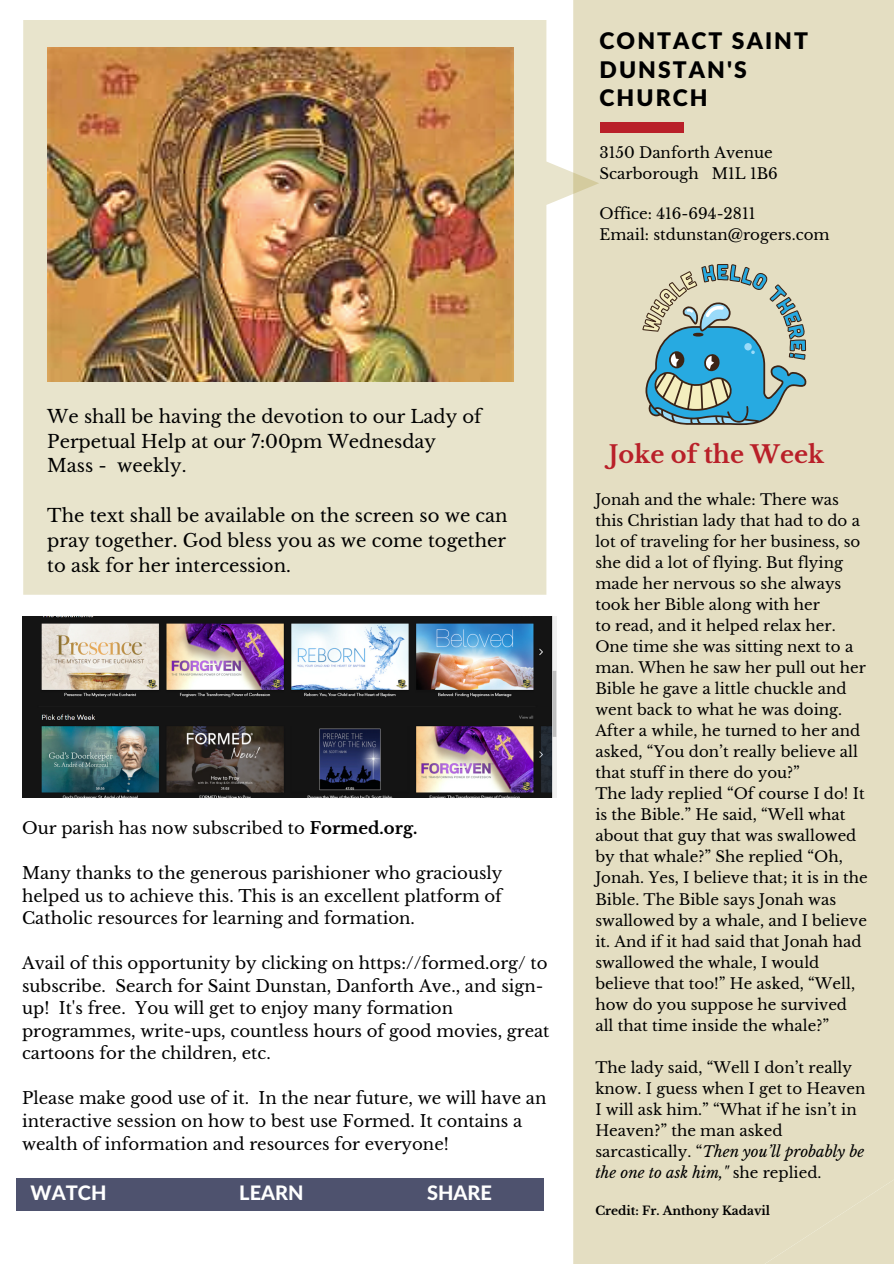
<style>
.page{position:relative;width:894px;height:1264px;background:#fff}
.page>*{position:absolute;margin:0;border:0;box-sizing:border-box;transform-origin:0 0}
.t1{font:700 24px "Libre Baskerville";color:#b92029}
.t2{font:900 22.95px/28.2px "Lato Latin";letter-spacing:.09em;color:#000}
.t3{font:800 19.95px "Lato Latin";color:#fff}
.t4{font:18px/24.8px "Libre Baskerville";color:#000}
.t5{font:16.5px/22.5px "Libre Baskerville";color:#000}
.t6{font:15px/21px "Libre Baskerville";color:#000}
.t7{font:700 12px "Libre Baskerville";color:#000}
.s1{font-weight:700}
.s2{font-style:italic}
</style>
<div class="page">
<div style="left:573px;top:0;width:320px;height:1263px;background:#e4dec2"></div>
<img style="left:22px;top:616px;width:534px;height:181px">
<div style="left:600px;top:123px;width:83px;height:10px;background:#b92029"></div>
<div style="left:16px;top:1178px;width:527px;height:31px;background:#4e526e"></div>
<svg style="left:23px;top:20px;width:576px;height:574px;background:#e9e5ce"></svg>
<img style="left:47px;top:48px;width:466px;height:333px">
<svg style="left:642px;top:264px;width:164px;height:161px;background:#93b6b6"></svg>
<p class="t2" style="left:599px;top:28px;width:210px">CONTACT SAINT<br>DUNSTAN'S<br>CHURCH</p>
<p class="t6" style="left:599px;top:143px;width:175px">3150 Danforth Avenue</p>
<p class="t6" style="left:599px;top:163px;width:180px">Scarborough M1L 1B6</p>
<p class="t6" style="left:599px;top:203px;width:157px">Office: 416-694-2811</p>
<p class="t6" style="left:599px;top:224px;width:231px">Email: stdunstan@rogers.com</p>
<p class="t4" style="left:47px;top:404px;width:436px">We shall be having the devotion to our Lady of<br>Perpetual Help at our 7:00pm Wednesday</p>
<p class="t4" style="left:47px;top:454px;width:141px">Mass - weekly.</p>
<p class="t4" style="left:47px;top:503px;width:461px;text-align:justify">The text shall be available on the screen so we can pray together. God bless you as we come together to ask for her intercession.</p>
<p class="t5" style="left:22px;top:817px;width:397px">Our parish has now subscribed to <span class="s1">Formed.org.</span></p>
<p class="t5" style="left:22px;top:862px;width:482px;text-align:justify">Many thanks to the generous parishioner who graciously helped us to achieve this. This is an excellent platform of Catholic resources for learning and formation.</p>
<p class="t5" style="left:22px;top:952px;width:529px">Avail of this opportunity by clicking on https://formed.org/ to subscribe. Search for Saint Dunstan, Danforth Ave., and sign&shy;up! It's free. You will get to enjoy many formation programmes, write-ups, countless hours of good movies, great cartoons for the children, etc.</p>
<p class="t5" style="left:22px;top:1087px;width:525px">Please make good use of it. In the near future, we will have an interactive session on how to best use Formed. It contains a wealth of information and resources for everyone!</p>
<p class="t3" style="left:31px;top:1184px;width:77px">WATCH</p>
<p class="t3" style="left:239px;top:1184px;width:66px">LEARN</p>
<p class="t3" style="left:427px;top:1184px;width:66px">SHARE</p>
<p class="t1" style="left:608px;top:440px;width:217px">Joke of the Week</p>
<p class="t6" style="left:595px;top:489px;width:266px">Jonah and the whale: There was this Christian lady that had to do a lot of traveling for her business, so she did a lot of flying. But flying made her nervous so she always took her Bible along with her</p>
<p class="t6" style="left:595px;top:615px;width:272px">to read, and it helped relax her.<br>One time she was sitting next to a man. When he saw her pull out her<br>Bible he gave a little chuckle and went back to what he was doing.</p>
<p class="t6" style="left:595px;top:720px;width:266px">After a while, he turned to her and asked, “You don’t really believe all that stuff in there do you?”</p>
<p class="t6" style="left:595px;top:783px;width:274px">The lady replied “Of course I do! It is the Bible.” He said, “Well what about that guy that was swallowed by that whale?” She replied “Oh,<br>Jonah. Yes, I believe that; it is in the<br>Bible. The Bible says Jonah was swallowed by a whale, and I believe it. And if it had said that Jonah had swallowed the whale, I would believe that too!” He asked, “Well, how do you suppose he survived all that time inside the whale?”</p>
<p class="t6" style="left:595px;top:1056px;width:271px">The lady said, “Well I don’t really know. I guess when I get to Heaven<br>I will ask him.” “What if he isn’t in<br>Heaven?” the man asked sarcastically. “<span class="s2">Then you’ll probably be the one to ask him,"</span> she replied.</p>
<p class="t7" style="left:595px;top:1203px;width:176px">Credit: Fr. Anthony Kadavil</p>
</div>
